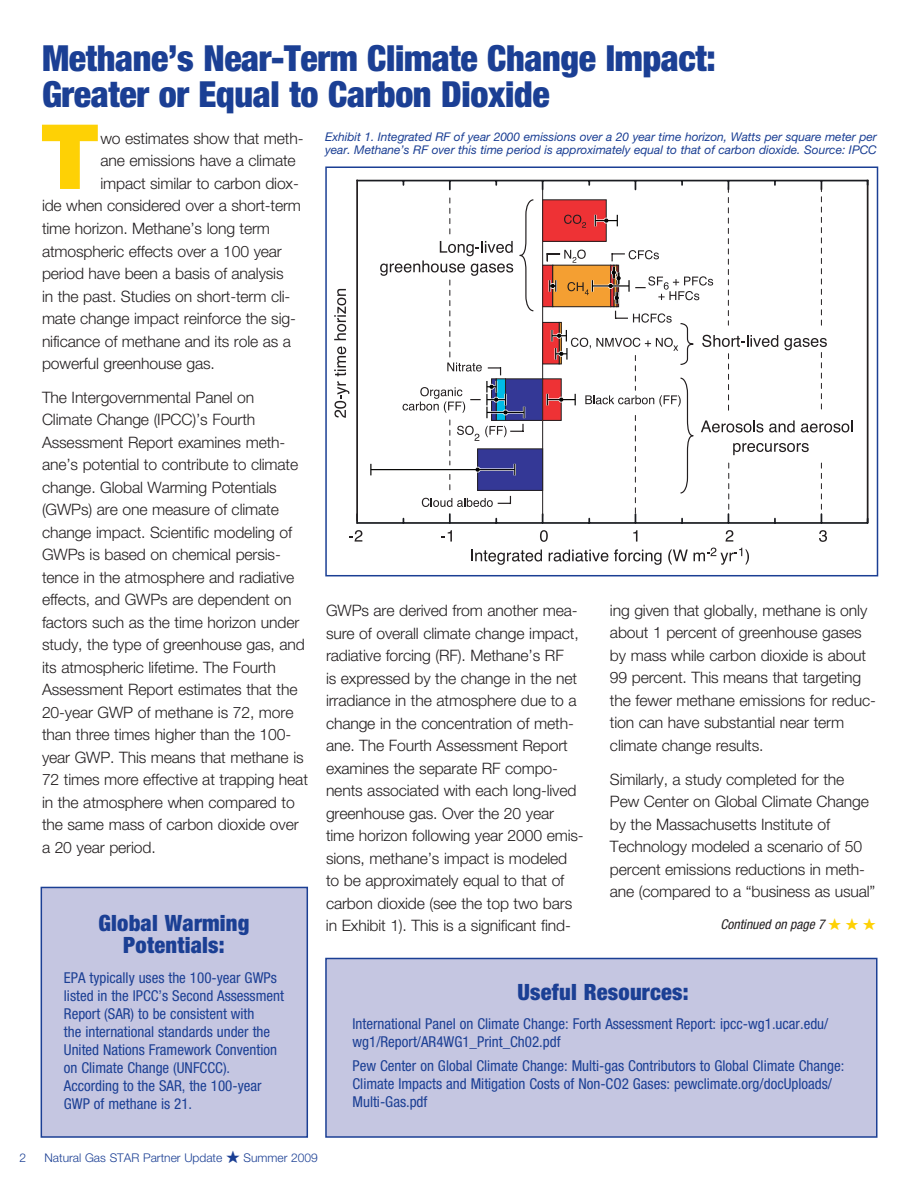
<style>
.page{position:relative;width:918px;height:1188px;background:#fff}
.page>*{position:absolute;margin:0;border:0;box-sizing:border-box;transform-origin:0 0}
.t1{font:900 90px "Helvetica Neue";color:#fed105}
.t2{font:900 condensed 36px/36px "Helvetica Neue";letter-spacing:-.01em;color:#1b3f94}
.t3{font:900 condensed 22.5px/22.5px "Helvetica Neue";letter-spacing:.01em;color:#1b3f94;text-align:center}
.t4{font:300 15.75px/22.5px "Helvetica Neue";letter-spacing:-.01em;color:#231f20}
.t5{font:condensed 15px/18px "Helvetica Neue";color:#1b3f94}
.t6{font:italic condensed 13.5px "Helvetica Neue";color:#231f20}
.t7{font:italic 12px/13.5px "Helvetica Neue";letter-spacing:-.005em;color:#1b3f94}
.t8{font:300 12px "Helvetica Neue";color:#1b3f94}
.s1{color:#fed105}
</style>
<div class="page">
<div style="left:41px;top:887px;width:266px;height:250px;background:#c5c6e1"></div>
<div style="left:41px;top:887px;width:267px;height:251px;border:2px solid #1b3f94"></div>
<div style="left:326px;top:958px;width:551px;height:179px;background:#c5c6e1"></div>
<div style="left:325px;top:958px;width:553px;height:180px;border:2px solid #1b3f94"></div>
<div style="left:506px;top:379px;width:37px;height:41px;background:#343896"></div>
<div style="left:496px;top:379px;width:9px;height:41px;background:#00bbe7"></div>
<hr style="left:492px;top:379px;width:4px;height:41px;background:#343896">
<div style="left:491px;top:378px;width:6px;height:43px;border:1px solid #231f20"></div>
<svg style="left:447px;top:363px;width:35px;height:9px"></svg>
<svg style="left:488px;top:367px;width:13px;height:8px"></svg>
<hr style="left:867px;top:180px;width:1px;height:342px;background:#231f20">
<svg style="left:449px;top:181px;width:2px;height:8px"></svg>
<hr style="left:357px;top:180px;width:511px;height:1px;background:#1a1c21">
<svg style="left:471px;top:550px;width:71px;height:15px"></svg>
<svg style="left:549px;top:550px;width:59px;height:12px"></svg>
<svg style="left:614px;top:549px;width:47px;height:16px"></svg>
<svg style="left:668px;top:549px;width:20px;height:16px"></svg>
<svg style="left:694px;top:548px;width:55px;height:17px"></svg>
<svg style="left:349px;top:530px;width:13px;height:12px"></svg>
<svg style="left:441px;top:530px;width:11px;height:12px"></svg>
<svg style="left:540px;top:530px;width:8px;height:12px"></svg>
<svg style="left:633px;top:530px;width:4px;height:12px"></svg>
<svg style="left:726px;top:530px;width:7px;height:12px"></svg>
<svg style="left:819px;top:530px;width:8px;height:12px"></svg>
<svg style="left:449px;top:514px;width:2px;height:8px"></svg>
<hr style="left:357px;top:522px;width:511px;height:2px;background:#1a1c21">
<hr style="left:356px;top:180px;width:2px;height:341px;background:#231f20">
<svg style="left:334px;top:347px;width:15px;height:71px"></svg>
<svg style="left:334px;top:289px;width:12px;height:51px"></svg>
<svg style="left:519px;top:199px;width:15px;height:113px"></svg>
<svg style="left:702px;top:335px;width:76px;height:12px"></svg>
<svg style="left:701px;top:421px;width:62px;height:12px"></svg>
<svg style="left:769px;top:420px;width:26px;height:13px"></svg>
<svg style="left:801px;top:421px;width:52px;height:12px"></svg>
<svg style="left:733px;top:443px;width:76px;height:12px"></svg>
<hr style="left:542px;top:190px;width:1px;height:326px;background:#231f20">
<svg style="left:380px;top:198px;width:133px;height:159px"></svg>
<svg style="left:728px;top:462px;width:1px;height:60px"></svg>
<svg style="left:728px;top:354px;width:1px;height:57px"></svg>
<svg style="left:784px;top:338px;width:43px;height:72px"></svg>
<svg style="left:821px;top:462px;width:1px;height:60px"></svg>
<svg style="left:821px;top:181px;width:1px;height:144px"></svg>
<div style="left:543px;top:200px;width:63px;height:41px;background:#ee3235"></div>
<div style="left:542px;top:199px;width:65px;height:43px;border:1px solid #231f20"></div>
<svg style="left:728px;top:181px;width:1px;height:144px"></svg>
<div style="left:616px;top:265px;width:3px;height:42px;border:1px solid #231f20"></div>
<div style="left:543px;top:265px;width:10px;height:42px;background:#ee3235"></div>
<div style="left:542px;top:265px;width:11px;height:42px;border:1px solid #231f20"></div>
<div style="left:613px;top:265px;width:4px;height:42px;border:1px solid #231f20"></div>
<div style="left:553px;top:265px;width:58px;height:42px;background:#f49f32"></div>
<div style="left:552px;top:265px;width:59px;height:42px;border:1px solid #231f20"></div>
<div style="left:610px;top:265px;width:4px;height:42px;border:1px solid #231f20"></div>
<svg style="left:612px;top:250px;width:47px;height:11px"></svg>
<svg style="left:547px;top:250px;width:39px;height:13px"></svg>
<svg style="left:564px;top:207px;width:54px;height:21px"></svg>
<svg style="left:549px;top:280px;width:8px;height:12px"></svg>
<svg style="left:628px;top:276px;width:85px;height:24px"></svg>
<hr style="left:592px;top:285px;width:37px;height:2px;background:#050504">
<svg style="left:567px;top:280px;width:27px;height:15px"></svg>
<svg style="left:608px;top:267px;width:14px;height:37px"></svg>
<svg style="left:542px;top:311px;width:152px;height:212px"></svg>
<div style="left:478px;top:449px;width:65px;height:41px;background:#343896"></div>
<div style="left:477px;top:448px;width:66px;height:43px;border:1px solid #231f20"></div>
<hr style="left:371px;top:469px;width:144px;height:1px;background:#050504">
<svg style="left:370px;top:464px;width:2px;height:11px"></svg>
<svg style="left:403px;top:381px;width:122px;height:126px"></svg>
<div style="left:325px;top:166px;width:553px;height:410px;border:2px solid #1b3f94"></div>
<h2 class="t2" style="left:42px;top:40px;width:675px">Methane’s Near-Term Climate Change Impact:<br>Greater or Equal to Carbon Dioxide</h2>
<h1 class="t1" style="left:40px;top:103px;width:62px">T</h1>
<p class="t4" style="left:100px;top:127px;width:205px">wo estimates show that meth-</p>
<p class="t7" style="left:325px;top:129px;width:553px">Exhibit 1. Integrated RF of year 2000 emissions over a 20 year time horizon, Watts per square meter per year. Methane’s RF over this time period is approximately equal to that of carbon dioxide. Source: IPCC</p>
<p class="t4" style="left:100px;top:149px;width:197px">ane emissions have a climate</p>
<p class="t4" style="left:100px;top:172px;width:200px">impact similar to carbon diox-</p>
<p class="t4" style="left:42px;top:194px;width:261px">ide when considered over a short-term</p>
<p class="t4" style="left:42px;top:217px;width:230px">time horizon. Methane’s long term</p>
<p class="t4" style="left:42px;top:239px;width:241px">atmospheric effects over a 100 year</p>
<p class="t4" style="left:42px;top:262px;width:243px">period have been a basis of analysis</p>
<p class="t4" style="left:42px;top:284px;width:250px">in the past. Studies on short-term cli-</p>
<p class="t4" style="left:42px;top:307px;width:255px">mate change impact reinforce the sig-</p>
<p class="t4" style="left:42px;top:329px;width:251px">nificance of methane and its role as a</p>
<p class="t4" style="left:42px;top:352px;width:174px">powerful greenhouse gas.</p>
<p class="t4" style="left:42px;top:386px;width:268px">The Intergovernmental Panel on Climate Change (IPCC)’s Fourth Assessment Report examines meth&shy;ane’s potential to contribute to climate change. Global Warming Potentials (GWPs) are one measure of climate change impact. Scientific modeling of GWPs is based on chemical persis&shy;tence in the atmosphere and radiative effects, and GWPs are dependent on factors such as the time horizon under study, the type of greenhouse gas, and its atmospheric lifetime. The Fourth Assessment Report estimates that the 20-year GWP of methane is 72, more than three times higher than the 100- year GWP. This means that methane is 72 times more effective at trapping heat in the atmosphere when compared to the same mass of carbon dioxide over a 20 year period.</p>
<p class="t4" style="left:326px;top:599px;width:259px">GWPs are derived from another mea&shy;sure of overall climate change impact, radiative forcing (RF). Methane’s RF<br>is expressed by the change in the net irradiance in the atmosphere due to a change in the concentration of meth&shy;ane. The Fourth Assessment Report examines the separate RF compo&shy;nents associated with each long-lived greenhouse gas. Over the 20 year time horizon following year 2000 emis&shy;sions, methane’s impact is modeled to be approximately equal to that of carbon dioxide (see the top two bars in Exhibit 1). This is a significant find-</p>
<p class="t4" style="left:610px;top:599px;width:267px">ing given that globally, methane is only about 1 percent of greenhouse gases by mass while carbon dioxide is about 99 percent. This means that targeting the fewer methane emissions for reduc&shy;tion can have substantial near term climate change results.</p>
<p class="t4" style="left:610px;top:767px;width:267px">Similarly, a study completed for the Pew Center on Global Climate Change by the Massachusetts Institute of Technology modeled a scenario of 50 percent emissions reductions in meth&shy;ane (compared to a “business as usual”</p>
<h3 class="t3" style="left:98px;top:911px;width:153px">Global Warming<br>Potentials:</h3>
<p class="t5" style="left:64px;top:968px;width:222px">EPA typically uses the 100-year GWPs listed in the IPCC’s Second Assessment Report (SAR) to be consistent with<br>the international standards under the United Nations Framework Convention on Climate Change (UNFCCC).<br>According to the SAR, the 100-year GWP of methane is 21.</p>
<h3 class="t3" style="left:517px;top:980px;width:173px">Useful Resources:</h3>
<p class="t6" style="left:721px;top:917px;width:157px">Continued on page 7 <span class="s1">★</span> <span class="s1">★</span> <span class="s1">★</span></p>
<p class="t5" style="left:352px;top:1015px;width:477px">International Panel on Climate Change: Forth Assessment Report: ipcc-wg1.ucar.edu/ wg1/Report/AR4WG1_Print_Ch02.pdf</p>
<p class="t5" style="left:352px;top:1057px;width:493px">Pew Center on Global Climate Change: Multi-gas Contributors to Global Climate Change:<br>Climate Impacts and Mitigation Costs of Non-CO2 Gases: pewclimate.org/docUploads/<br>Multi-Gas.pdf</p>
<p class="t8" style="left:20px;top:1150px;width:8px">2</p>
<p class="t8" style="left:45px;top:1150px;width:275px">Natural Gas STAR Partner Update ★ Summer 2009</p>
</div>
